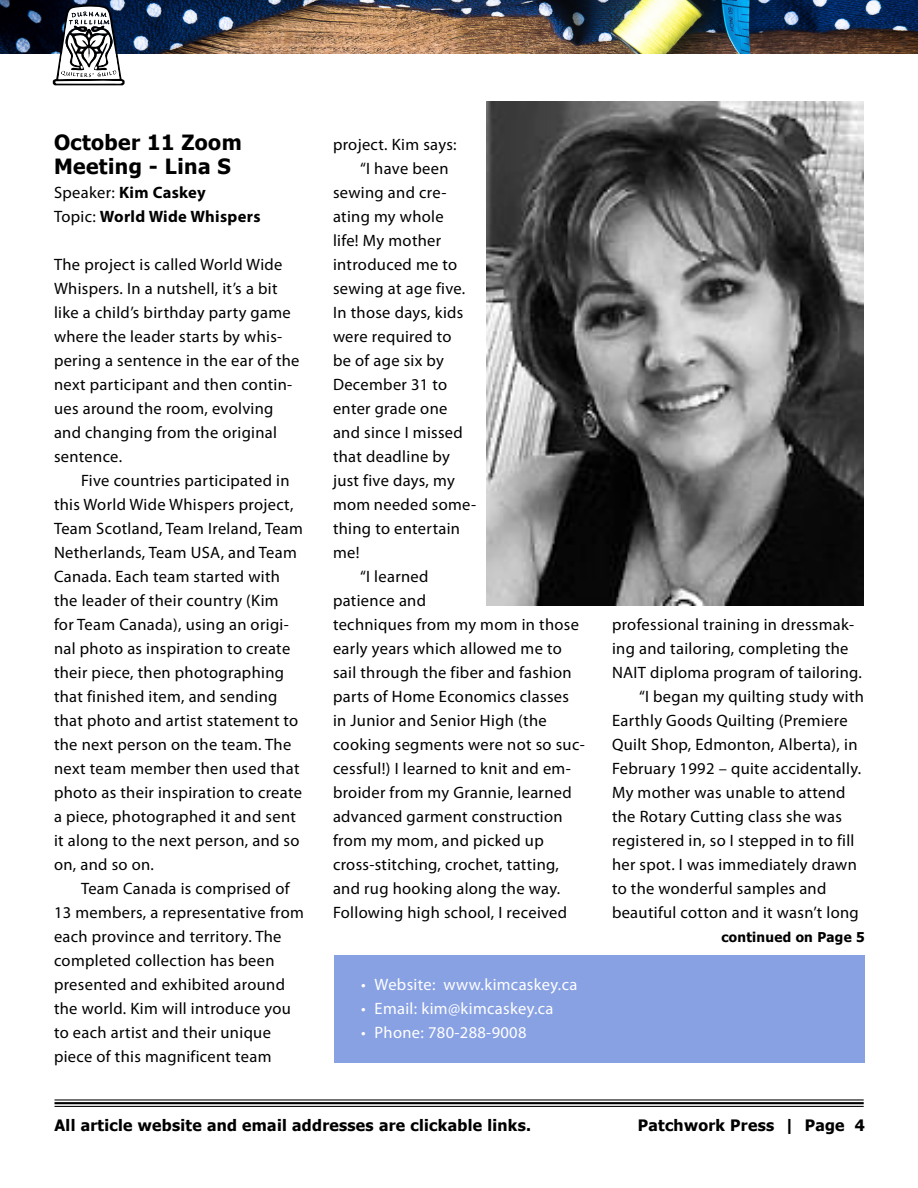
<style>
.page{position:relative;width:918px;height:1188px;background:#fff}
.page>*{position:absolute;margin:0;border:0;box-sizing:border-box;transform-origin:0 0}
.Newletter_Titles{font:700 21px/24px "Tahoma";letter-spacing:.02em;color:#000}
._2nd_paragraph{font:16.5px/24px "Myriad Pro";letter-spacing:.02em;color:#000}
._1st_paragraph{font:16.5px/24px "Myriad Pro";letter-spacing:.02em;color:#000}
.bullet_Lists{font:16.5px "Myriad Pro";letter-spacing:.02em;color:#fff}
._1st_paragraph-2{font:700 16.5px "Myriad Pro";letter-spacing:.02em;color:#000}
.t1{font:700 15.75px "Tahoma";letter-spacing:.02em;color:#000}
.continuation_Tag{font:700 13.5px "Tahoma";letter-spacing:.02em;color:#000}
.s1{font-weight:400}
</style>
<div class="page">
<hr style="left:55px;top:1099px;width:809px;height:2px;background:#000">
<hr style="left:55px;top:1102px;width:809px;height:2px;background:#000">
<hr style="left:55px;top:1106px;width:809px;height:1px;background:#000">
<img style="left:0;top:0;width:918px;height:54px">
<svg style="left:53px;top:5px;width:72px;height:80px"></svg>
<img style="left:487px;top:102px;width:377px;height:504px">
<div style="left:334px;top:955px;width:531px;height:108px;background:#88a1e3"></div>
<p class="Newletter_Titles" style="left:54px;top:131px;width:189px">October 11 Zoom<br>Meeting - Lina S</p>
<p class="_1st_paragraph-2" style="left:54px;top:182px;width:153px"><span class="s1">Speaker:</span> Kim Caskey</p>
<p class="_1st_paragraph-2" style="left:54px;top:206px;width:208px"><span class="s1">Topic:</span> World Wide Whispers</p>
<p class="_1st_paragraph" style="left:54px;top:252px;width:247px">The project is called World Wide<br>Whispers. In a nutshell, it’s a bit like a child’s birthday party game where the leader starts by whis&shy;pering a sentence in the ear of the next participant and then contin&shy;ues around the room, evolving and changing from the original sentence.</p>
<p class="_2nd_paragraph" style="left:54px;top:468px;width:251px;text-indent:27px">Five countries participated in this World Wide Whispers project,<br>Team Scotland, Team Ireland, Team<br>Netherlands, Team USA, and Team<br>Canada. Each team started with the leader of their country (Kim<br>for Team Canada), using an origi&shy;nal photo as inspiration to create their piece, then photographing that finished item, and sending that photo and artist statement to the next person on the team. The next team member then used that photo as their inspiration to create a piece, photographed it and sent it along to the next person, and so on, and so on.</p>
<p class="_2nd_paragraph" style="left:54px;top:876px;width:251px;text-indent:27px">Team Canada is comprised of<br>13 members, a representative from each province and territory. The completed collection has been presented and exhibited around the world. Kim will introduce you to each artist and their unique piece of this magnificent team</p>
<p class="_2nd_paragraph" style="left:333px;top:132px;width:125px">project. Kim says:</p>
<p class="_2nd_paragraph" style="left:333px;top:156px;width:145px;text-indent:27px">“I have been sewing and cre&shy;ating my whole<br>life! My mother introduced me to sewing at age five.<br>In those days, kids were required to<br>be of age six by<br>December 31 to enter grade one and since I missed that deadline by just five days, my mom needed some&shy;thing to entertain me!</p>
<p class="_2nd_paragraph" style="left:333px;top:564px;width:253px;text-indent:27px">“I learned<br>patience and<br>techniques from my mom in those early years which allowed me to sail through the fiber and fashion parts of Home Economics classes in Junior and Senior High (the cooking segments were not so suc&shy;cessful!) I learned to knit and em&shy;broider from my Grannie, learned advanced garment construction from my mom, and picked up cross-stitching, crochet, tatting, and rug hooking along the way.<br>Following high school, I received</p>
<p class="bullet_Lists" style="left:361px;top:974px;width:218px">• Website: www.kimcaskey.ca</p>
<p class="bullet_Lists" style="left:361px;top:998px;width:194px">• Email: kim@kimcaskey.ca</p>
<p class="bullet_Lists" style="left:361px;top:1022px;width:167px">• Phone: 780-288-9008</p>
<p class="_2nd_paragraph" style="left:612px;top:612px;width:252px">professional training in dressmak&shy;ing and tailoring, completing the<br>NAIT diploma program of tailoring.</p>
<p class="_2nd_paragraph" style="left:612px;top:684px;width:254px;text-indent:27px">“I began my quilting study with Earthly Goods Quilting (Premiere Quilt Shop, Edmonton, Alberta), in February 1992 – quite accidentally.<br>My mother was unable to attend the Rotary Cutting class she was registered in, so I stepped in to fill her spot. I was immediately drawn to the wonderful samples and beautiful cotton and it wasn’t long</p>
<p class="continuation_Tag" style="left:722px;top:928px;width:145px">continued on Page 5</p>
<p class="t1" style="left:55px;top:1115px;width:478px">All article website and email addresses are clickable links.</p>
<p class="t1" style="left:638px;top:1115px;width:229px">Patchwork Press | Page 4</p>
</div>
